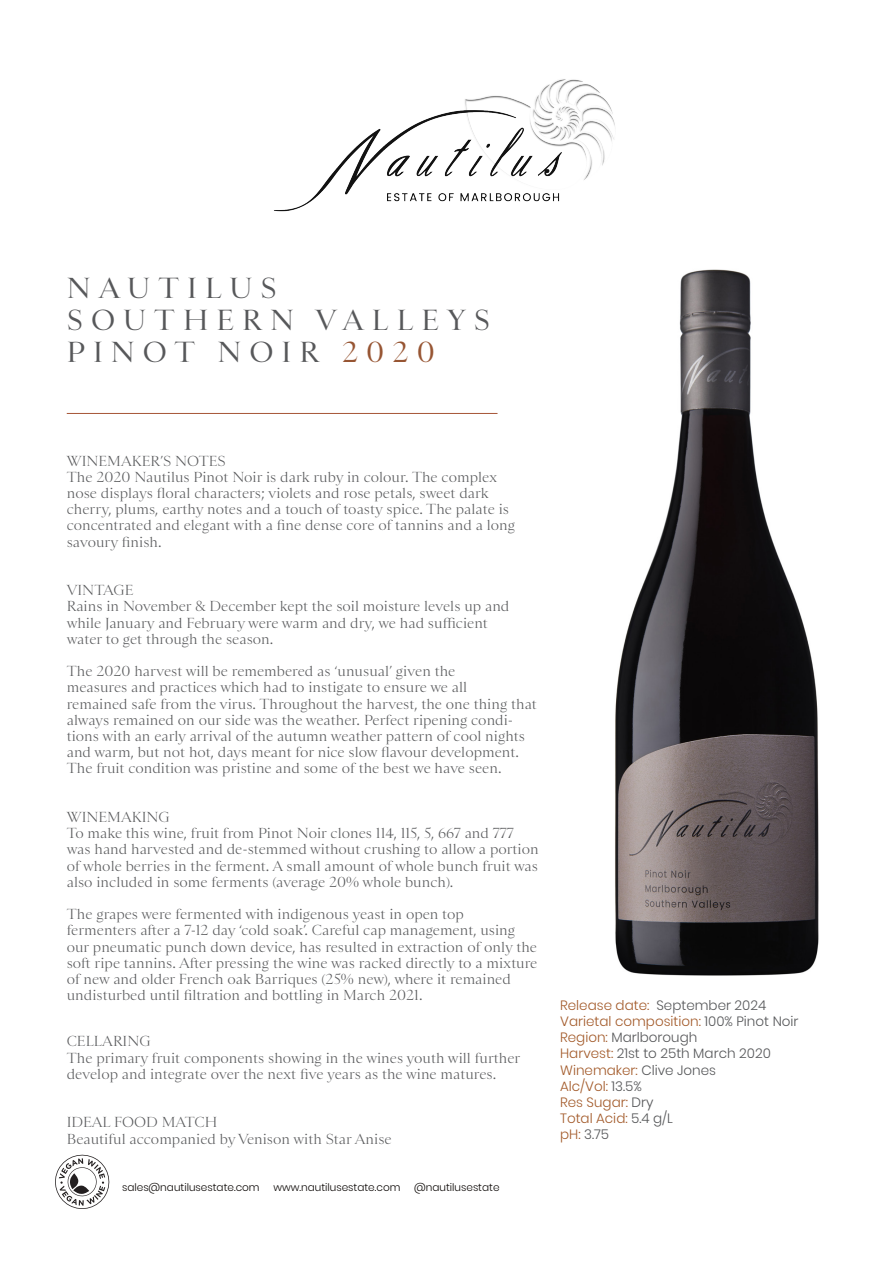
<style>
.page{position:relative;width:893px;height:1263px;background:#fff}
.page>*{position:absolute;margin:0;border:0;box-sizing:border-box;transform-origin:0 0}
.t1{font:27px/32.4px "Sainte Colombe";letter-spacing:.3em;color:#57585a}
.t2{font:300 13.5px/16.2px "Sainte Colombe";color:#57585a}
.t3{font:300 13.5px/16.2px "Poppins";color:#a35b2b}
.t4{font:300 13.5px/16.2px "Poppins";color:#57585a}
.t5{font:300 10.5px "Poppins";color:#0c0806}
.s1{color:#975533}
.s2{color:#57585a}
.s3{color:#a35b2b}
</style>
<div class="page">
<hr style="left:67px;top:413px;width:430px;height:1px;background:#a65537">
<img style="left:274px;top:79px;width:341px;height:133px">
<svg style="left:55px;top:1155px;width:54px;height:54px"></svg>
<img style="left:615px;top:269px;width:204px;height:707px">
<p class="t1" style="left:67px;top:272px;width:425px">NAUTILUS<br>SOUTHERN VALLEYS<br>PINOT NOIR <span class="s1">2020</span></p>
<p class="t2" style="left:67px;top:453px;width:450px">WINEMAKER’S NOTES<br>The 2020 Nautilus Pinot Noir is dark ruby in colour. The complex nose displays floral characters; violets and rose petals, sweet dark cherry, plums, earthy notes and a touch of toasty spice. The palate is concentrated and elegant with a fine dense core of tannins and a long savoury finish.</p>
<p class="t2" style="left:67px;top:582px;width:444px">VINTAGE<br>Rains in November &amp; December kept the soil moisture levels up and while January and February were warm and dry, we had sufficient water to get through the season.</p>
<p class="t2" style="left:67px;top:663px;width:472px">The 2020 harvest will be remembered as ‘unusual’ given the<br>measures and practices which had to instigate to ensure we all<br>remained safe from the virus. Throughout the harvest, the one thing that always remained on our side was the weather. Perfect ripening condi&shy;tions with an early arrival of the autumn weather pattern of cool nights and warm, but not hot, days meant for nice slow flavour development.<br>The fruit condition was pristine and some of the best we have seen.</p>
<p class="t2" style="left:67px;top:809px;width:473px">WINEMAKING<br>To make this wine, fruit from Pinot Noir clones 114, 115, 5, 667 and 777 was hand harvested and de-stemmed without crushing to allow a portion of whole berries in the ferment. A small amount of whole bunch fruit was also included in some ferments (average 20% whole bunch).</p>
<p class="t2" style="left:67px;top:906px;width:472px">The grapes were fermented with indigenous yeast in open top<br>fermenters after a 7-12 day ‘cold soak’. Careful cap management, using our pneumatic punch down device, has resulted in extraction of only the soft ripe tannins. After pressing the wine was racked directly to a mixture of new and older French oak Barriques (25% new), where it remained undisturbed until filtration and bottling in March 2021.</p>
<p class="t2" style="left:67px;top:1034px;width:455px">CELLARING<br>The primary fruit components showing in the wines youth will further develop and integrate over the next five years as the wine matures.</p>
<p class="t2" style="left:67px;top:1115px;width:326px">IDEAL FOOD MATCH<br>Beautiful accompanied by Venison with Star Anise</p>
<p class="t5" style="left:122px;top:1181px;width:139px">sales@nautilusestate.com</p>
<p class="t5" style="left:273px;top:1181px;width:129px">www.nautilusestate.com</p>
<p class="t5" style="left:414px;top:1181px;width:87px">@nautilusestate</p>
<p class="t3" style="left:560px;top:997px;width:240px">Release date: <span class="s2">September 2024<br></span>Varietal composition: <span class="s2">100% Pinot Noir</span></p>
<p class="t4" style="left:560px;top:1029px;width:212px"><span class="s3">Region:</span> Marlborough<br><span class="s3">Harvest:</span> 21st to 25th March 2020</p>
<p class="t3" style="left:560px;top:1062px;width:157px">Winemaker: <span class="s2">Clive Jones<br></span>Alc/Vol: <span class="s2">13.5%</span></p>
<p class="t3" style="left:560px;top:1094px;width:114px">Res Sugar: <span class="s2">Dry<br></span>Total Acid: <span class="s2">5.4 g/L </span>pH: <span class="s2">3.75</span></p>
</div>
